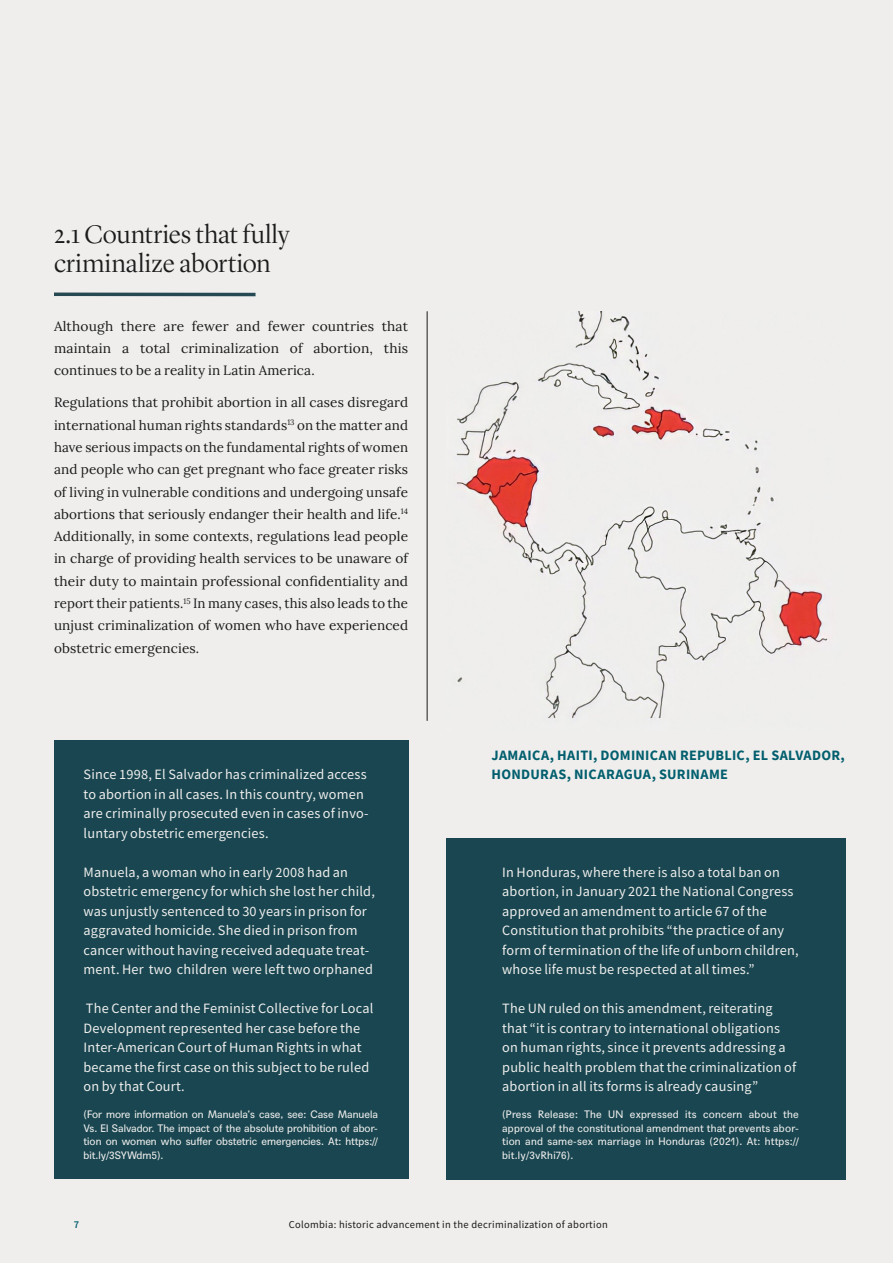
<style>
.page{position:relative;width:893px;height:1263px;background:#fff}
.page>*{position:absolute;margin:0;border:0;box-sizing:border-box;transform-origin:0 0}
.Body-H2{font:300 26.25px/29.2px "Lyon Display";letter-spacing:.01em;color:#1b1b1b}
.Body-Color-CallOut-T{font:14.25px/19.5px "Source Sans Pro";letter-spacing:.015em;color:#efeeed}
.Body-TextBox-H2{font:700 14.25px/19.5px "Source Sans Pro";letter-spacing:.02em;color:#015e6d}
.Body-Text{font:13.5px/22.4px "Lora";letter-spacing:.01em;color:#1b1b1b;text-align:justify}
.Body-Color-Attributi{font:10.5px/13.5px "Agipo";color:#efeeed;text-align:justify}
.t1{font:10.5px "Source Sans Pro";letter-spacing:.03em;color:#1b1b1b}
.t2{font:600 10.5px "Source Sans Pro";color:#015e6d}
</style>
<div class="page">
<div style="left:0;top:0;width:892px;height:1263px;background:#efeeed"></div>
<svg style="left:54px;top:292px;width:202px;height:4px"></svg>
<div style="left:446px;top:838px;width:400px;height:341px;background:#194650"></div>
<div style="left:54px;top:740px;width:354px;height:439px;background:#194650"></div>
<hr style="left:427px;top:311px;width:1px;height:410px;background:#1b1b1b">
<img style="left:456px;top:311px;width:372px;height:408px">
<p class="Body-H2" style="left:54px;top:218px;width:237px">2.1 Countries that fully criminalize abortion</p>
<p class="Body-Text" style="left:54px;top:314px;width:356px">Although there are fewer and fewer countries that maintain a total criminalization of abortion, this continues to be a reality in Latin America.</p>
<p class="Body-Text" style="left:54px;top:390px;width:356px">Regulations that prohibit abortion in all cases disregard international human rights standards<sup>13</sup> on the matter and have serious impacts on the fundamental rights of women and people who can get pregnant who face greater risks of living in vulnerable conditions and undergoing unsafe abortions that seriously endanger their health and life.<sup>14<br></sup>Additionally, in some contexts, regulations lead people in charge of providing health services to be unaware of their duty to maintain professional confidentiality and report their patients.<sup>15</sup> In many cases, this also leads to the unjust criminalization of women who have experienced obstetric emergencies.</p>
<p class="Body-Color-CallOut-T" style="left:84px;top:765px;width:287px">Since 1998, El Salvador has criminalized access to abortion in all cases. In this country, women are criminally prosecuted even in cases of invo&shy;luntary obstetric emergencies.</p>
<p class="Body-Color-CallOut-T" style="left:84px;top:862px;width:293px">Manuela, a woman who in early 2008 had an obstetric emergency for which she lost her child, was unjustly sentenced to 30 years in prison for aggravated homicide. She died in prison from cancer without having received adequate treat&shy;ment. Her two children were left two orphaned</p>
<p class="Body-Color-CallOut-T" style="left:84px;top:999px;width:291px">The Center and the Feminist Collective for Local Development represented her case before the Inter-American Court of Human Rights in what became the first case on this subject to be ruled on by that Court.</p>
<p class="Body-Color-Attributi" style="left:84px;top:1107px;width:296px">(For more information on Manuela’s case, see: Case Manuela Vs. El Salvador. The impact of the absolute prohibition of abor&shy;tion on women who suffer obstetric emergencies. At: https:// bit.ly/3SYWdm5).</p>
<p class="Body-TextBox-H2" style="left:492px;top:745px;width:355px">JAMAICA, HAITI, DOMINICAN REPUBLIC, EL SALVADOR,<br>HONDURAS, NICARAGUA, SURINAME</p>
<p class="Body-Color-CallOut-T" style="left:502px;top:862px;width:298px">In Honduras, where there is also a total ban on abortion, in January 2021 the National Congress approved an amendment to article 67 of the Constitution that prohibits “the practice of any form of termination of the life of unborn children, whose life must be respected at all times.”</p>
<p class="Body-Color-CallOut-T" style="left:502px;top:999px;width:295px">The UN ruled on this amendment, reiterating that “it is contrary to international obligations on human rights, since it prevents addressing a public health problem that the criminalization of abortion in all its forms is already causing”</p>
<p class="Body-Color-Attributi" style="left:502px;top:1107px;width:298px">(Press Release: The UN expressed its concern about the approval of the constitutional amendment that prevents abor&shy;tion and same-sex marriage in Honduras (2021). At: https:// bit.ly/3vRhi76).</p>
<p class="t2" style="left:74px;top:1217px;width:7px">7</p>
<p class="t1" style="left:289px;top:1218px;width:321px">Colombia: historic advancement in the decriminalization of abortion</p>
</div>
